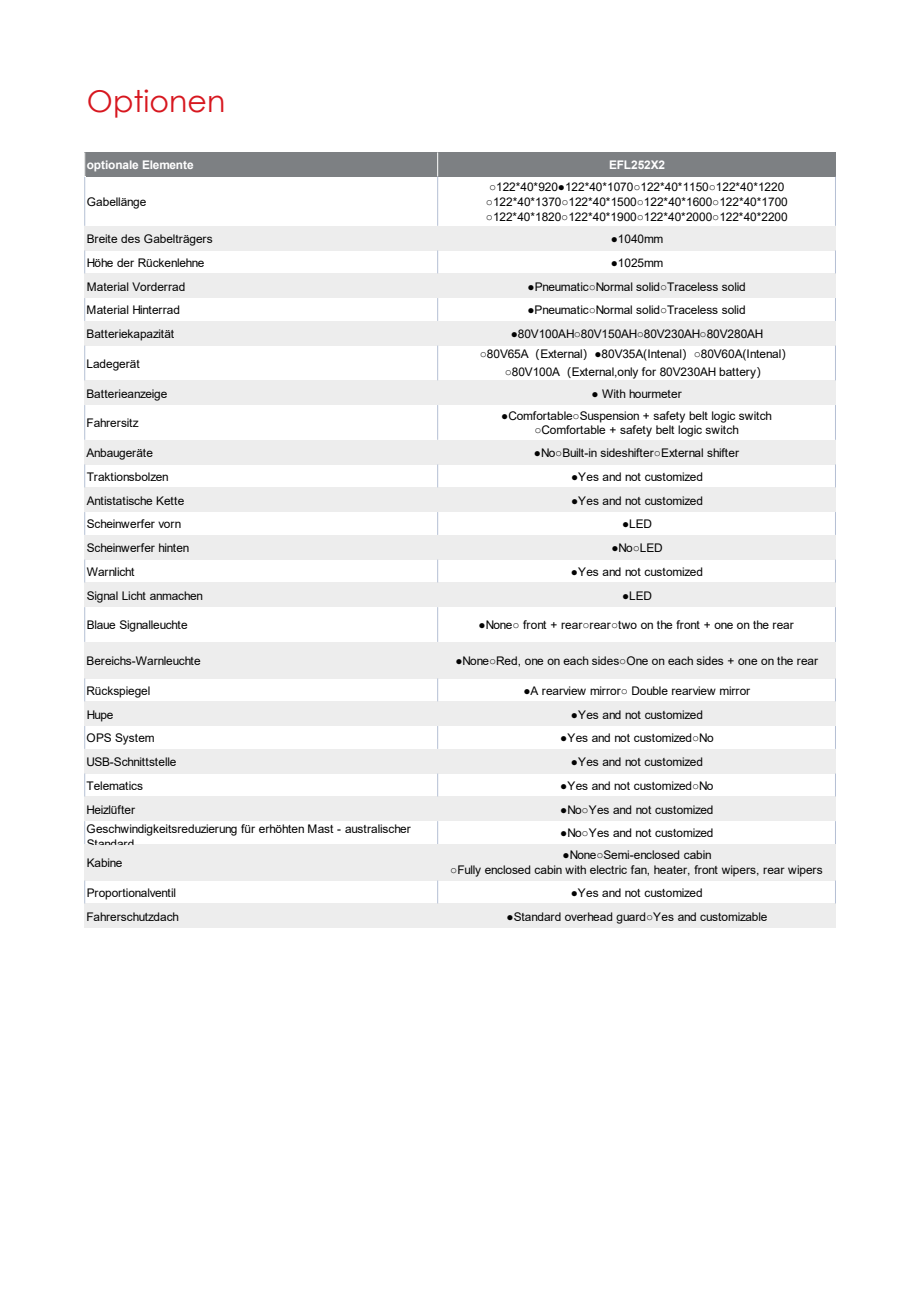
<style>
.page{position:relative;width:919px;height:1289px;background:#fff}
.page>*{position:absolute;margin:0;border:0;box-sizing:border-box;transform-origin:0 0}
.t1{font:30px "Century Gothic";color:#d7171f}
.t2{font:11.85px/23.7px "Arial";letter-spacing:-.005em;color:#030303}
.t3{font:700 11.85px "Arial";letter-spacing:-.01em;color:#fff}
.t4{font:11.85px "Microsoft Ya Hei";color:#030303}
.s1{font-family:"Microsoft Ya Hei"}
</style>
<div class="page">
<div style="left:84px;top:152px;width:354px;height:24px;background:#7d8083"></div>
<div style="left:437px;top:152px;width:399px;height:24px;background:#7d8083"></div>
<div style="left:84px;top:226px;width:354px;height:24px;background:#ededed"></div>
<div style="left:437px;top:226px;width:399px;height:24px;background:#ededed"></div>
<div style="left:84px;top:273px;width:354px;height:25px;background:#ededed"></div>
<div style="left:437px;top:273px;width:399px;height:25px;background:#ededed"></div>
<div style="left:84px;top:321px;width:354px;height:24px;background:#ededed"></div>
<div style="left:437px;top:321px;width:399px;height:24px;background:#ededed"></div>
<div style="left:84px;top:380px;width:354px;height:25px;background:#ededed"></div>
<div style="left:437px;top:380px;width:399px;height:25px;background:#ededed"></div>
<div style="left:84px;top:440px;width:354px;height:24px;background:#ededed"></div>
<div style="left:437px;top:440px;width:399px;height:24px;background:#ededed"></div>
<div style="left:84px;top:487px;width:354px;height:24px;background:#ededed"></div>
<div style="left:437px;top:487px;width:399px;height:24px;background:#ededed"></div>
<div style="left:84px;top:535px;width:354px;height:24px;background:#ededed"></div>
<div style="left:437px;top:535px;width:399px;height:24px;background:#ededed"></div>
<div style="left:84px;top:582px;width:354px;height:25px;background:#ededed"></div>
<div style="left:437px;top:582px;width:399px;height:25px;background:#ededed"></div>
<div style="left:84px;top:642px;width:354px;height:36px;background:#ededed"></div>
<div style="left:437px;top:642px;width:399px;height:36px;background:#ededed"></div>
<div style="left:84px;top:701px;width:354px;height:24px;background:#ededed"></div>
<div style="left:437px;top:701px;width:399px;height:24px;background:#ededed"></div>
<div style="left:84px;top:749px;width:354px;height:24px;background:#ededed"></div>
<div style="left:437px;top:749px;width:399px;height:24px;background:#ededed"></div>
<div style="left:84px;top:796px;width:354px;height:24px;background:#ededed"></div>
<div style="left:437px;top:796px;width:399px;height:24px;background:#ededed"></div>
<div style="left:84px;top:844px;width:354px;height:36px;background:#ededed"></div>
<div style="left:437px;top:844px;width:399px;height:36px;background:#ededed"></div>
<div style="left:84px;top:903px;width:354px;height:24px;background:#ededed"></div>
<div style="left:437px;top:903px;width:399px;height:24px;background:#ededed"></div>
<svg style="left:84px;top:152px;width:1px;height:24px"></svg>
<hr style="left:84px;top:177px;width:1px;height:49px;background:#b5c0d4">
<svg style="left:84px;top:250px;width:1px;height:23px"></svg>
<svg style="left:84px;top:298px;width:1px;height:23px"></svg>
<hr style="left:84px;top:345px;width:1px;height:35px;background:#b5c0d4">
<hr style="left:84px;top:405px;width:1px;height:35px;background:#b5c0d4">
<svg style="left:84px;top:464px;width:1px;height:23px"></svg>
<svg style="left:84px;top:512px;width:1px;height:23px"></svg>
<svg style="left:84px;top:559px;width:1px;height:23px"></svg>
<hr style="left:84px;top:607px;width:1px;height:35px;background:#b5c0d4">
<svg style="left:84px;top:678px;width:1px;height:23px"></svg>
<svg style="left:84px;top:726px;width:1px;height:23px"></svg>
<svg style="left:84px;top:773px;width:1px;height:23px"></svg>
<svg style="left:84px;top:821px;width:1px;height:23px"></svg>
<svg style="left:84px;top:880px;width:1px;height:23px"></svg>
<svg style="left:437px;top:152px;width:1px;height:24px"></svg>
<hr style="left:437px;top:177px;width:1px;height:49px;background:#b5c0d4">
<svg style="left:437px;top:250px;width:1px;height:23px"></svg>
<svg style="left:437px;top:298px;width:1px;height:23px"></svg>
<hr style="left:437px;top:345px;width:1px;height:35px;background:#b5c0d4">
<hr style="left:437px;top:405px;width:1px;height:35px;background:#b5c0d4">
<svg style="left:437px;top:464px;width:1px;height:23px"></svg>
<svg style="left:437px;top:512px;width:1px;height:23px"></svg>
<svg style="left:437px;top:559px;width:1px;height:23px"></svg>
<hr style="left:437px;top:607px;width:1px;height:35px;background:#b5c0d4">
<svg style="left:437px;top:678px;width:1px;height:23px"></svg>
<svg style="left:437px;top:726px;width:1px;height:23px"></svg>
<svg style="left:437px;top:773px;width:1px;height:23px"></svg>
<svg style="left:437px;top:821px;width:1px;height:23px"></svg>
<svg style="left:437px;top:880px;width:1px;height:23px"></svg>
<hr style="left:835px;top:177px;width:1px;height:49px;background:#b5c0d4">
<svg style="left:835px;top:250px;width:1px;height:23px"></svg>
<svg style="left:835px;top:298px;width:1px;height:23px"></svg>
<hr style="left:835px;top:345px;width:1px;height:35px;background:#b5c0d4">
<hr style="left:835px;top:405px;width:1px;height:35px;background:#b5c0d4">
<svg style="left:835px;top:464px;width:1px;height:23px"></svg>
<svg style="left:835px;top:512px;width:1px;height:23px"></svg>
<svg style="left:835px;top:559px;width:1px;height:23px"></svg>
<hr style="left:835px;top:607px;width:1px;height:35px;background:#b5c0d4">
<svg style="left:835px;top:678px;width:1px;height:23px"></svg>
<svg style="left:835px;top:726px;width:1px;height:23px"></svg>
<svg style="left:835px;top:773px;width:1px;height:23px"></svg>
<svg style="left:835px;top:821px;width:1px;height:23px"></svg>
<svg style="left:835px;top:880px;width:1px;height:23px"></svg>
<h1 class="t1" style="left:87px;top:80px;width:140px">Optionen</h1>
<p class="t3" style="left:87px;top:156px;width:109px">optionale Elemente</p>
<p class="t3" style="left:609px;top:156px;width:57px">EFL252X2</p>
<p class="t2" style="left:87px;top:190px;width:61px">Gabellänge</p>
<p class="t2" style="left:87px;top:227px;width:127px">Breite des Gabelträgers</p>
<p class="t2" style="left:610px;top:227px;width:54px">●1040mm</p>
<p class="t2" style="left:87px;top:251px;width:119px">Höhe der Rückenlehne</p>
<p class="t2" style="left:610px;top:251px;width:54px">●1025mm</p>
<p class="t2" style="left:87px;top:274px;width:100px">Material Vorderrad</p>
<p class="t2" style="left:527px;top:274px;width:219px">●Pneumatic○Normal solid○Traceless solid</p>
<p class="t2" style="left:87px;top:298px;width:95px">Material Hinterrad</p>
<p class="t2" style="left:527px;top:298px;width:219px">●Pneumatic○Normal solid○Traceless solid</p>
<p class="t2" style="left:87px;top:322px;width:89px">Batteriekapazität</p>
<p class="t2" style="left:87px;top:352px;width:55px">Ladegerät</p>
<p class="t2" style="left:87px;top:381px;width:82px">Batterieanzeige</p>
<p class="t2" style="left:591px;top:381px;width:92px">● With hourmeter</p>
<p class="t2" style="left:87px;top:411px;width:54px">Fahrersitz</p>
<p class="t2" style="left:489px;top:175px;width:297px">○122*40*920●122*40*1070○122*40*1150○122*40*1220</p>
<p class="t2" style="left:486px;top:190px;width:303px">○122*40*1370○122*40*1500○122*40*1600○122*40*1700</p>
<p class="t2" style="left:486px;top:205px;width:303px">○122*40*1820○122*40*1900○122*40*2000○122*40*2200</p>
<p class="t2" style="left:510px;top:322px;width:254px">●80V100AH○80V150AH○80V230AH○80V280AH</p>
<p class="t2" style="left:480px;top:342px;width:314px">○80V65A External ●80V35A(Intenal ○80V60A(Intenal<span class="s1">）</span></p>
<p class="t2" style="left:504px;top:359px;width:265px">○80V100A External,only for 80V230AH battery<span class="s1">）</span></p>
<p class="t4" style="left:528px;top:346px;width:13px">（</p>
<p class="t4" style="left:582px;top:346px;width:13px">）</p>
<p class="t4" style="left:681px;top:346px;width:13px">）</p>
<p class="t4" style="left:560px;top:363px;width:13px">（</p>
<p class="t2" style="left:501px;top:403px;width:272px">●Comfortable○Suspension + safety belt logic switch</p>
<p class="t2" style="left:534px;top:418px;width:206px">○Comfortable + safety belt logic switch</p>
<p class="t2" style="left:86px;top:441px;width:68px">Anbaugeräte</p>
<p class="t2" style="left:534px;top:441px;width:206px">●No○Built-in sideshifter○External shifter</p>
<p class="t2" style="left:87px;top:465px;width:84px">Traktionsbolzen</p>
<p class="t2" style="left:571px;top:465px;width:133px">●Yes and not customized</p>
<p class="t2" style="left:87px;top:488px;width:99px">Antistatische Kette</p>
<p class="t2" style="left:571px;top:488px;width:133px">●Yes and not customized</p>
<p class="t2" style="left:87px;top:512px;width:96px">Scheinwerfer vorn</p>
<p class="t2" style="left:622px;top:512px;width:31px">●LED</p>
<p class="t2" style="left:87px;top:536px;width:104px">Scheinwerfer hinten</p>
<p class="t2" style="left:611px;top:536px;width:53px">●No○LED</p>
<p class="t2" style="left:87px;top:560px;width:49px">Warnlicht</p>
<p class="t2" style="left:571px;top:560px;width:133px">●Yes and not customized</p>
<p class="t2" style="left:87px;top:583px;width:118px">Signal Licht anmachen</p>
<p class="t2" style="left:622px;top:583px;width:31px">●LED</p>
<p class="t2" style="left:87px;top:613px;width:103px">Blaue Signalleuchte</p>
<p class="t2" style="left:87px;top:649px;width:116px">Bereichs-Warnleuchte</p>
<p class="t2" style="left:87px;top:678px;width:65px">Rückspiegel</p>
<p class="t2" style="left:87px;top:726px;width:91px">OPS System<br>USB-Schnittstelle<br>Telematics<br>Heizlüfter</p>
<p class="t2" style="left:87px;top:821px;width:325px;line-height:14.9px">Geschwindigkeitsreduzierung für erhöhten Mast - australischer<br>Standard</p>
<p class="t2" style="left:87px;top:851px;width:37px">Kabine</p>
<p class="t2" style="left:87px;top:880px;width:91px">Proportionalventil</p>
<p class="t2" style="left:478px;top:613px;width:317px">●None○ front + rear○rear○two on the front + one on the rear</p>
<p class="t2" style="left:455px;top:649px;width:364px">●None○Red, one on each sides○One on each sides + one on the rear</p>
<p class="t2" style="left:523px;top:678px;width:228px">●A rearview mirror○ Double rearview mirror</p>
<p class="t2" style="left:87px;top:702px;width:28px">Hupe</p>
<p class="t2" style="left:571px;top:702px;width:133px">●Yes and not customized</p>
<p class="t2" style="left:560px;top:726px;width:155px">●Yes and not customized○No</p>
<p class="t2" style="left:571px;top:750px;width:133px">●Yes and not customized</p>
<p class="t2" style="left:560px;top:773px;width:155px">●Yes and not customized○No</p>
<p class="t2" style="left:560px;top:797px;width:155px">●No○Yes and not customized</p>
<p class="t2" style="left:560px;top:821px;width:155px">●No○Yes and not customized</p>
<p class="t2" style="left:562px;top:843px;width:151px">●None○Semi-enclosed cabin</p>
<p class="t2" style="left:450px;top:858px;width:374px">○Fully enclosed cabin with electric fan, heater, front wipers, rear wipers</p>
<p class="t2" style="left:570px;top:880px;width:133px">●Yes and not customized</p>
<p class="t2" style="left:86px;top:904px;width:94px">Fahrerschutzdach</p>
<p class="t2" style="left:506px;top:904px;width:262px">●Standard overhead guard○Yes and customizable</p>
</div>
